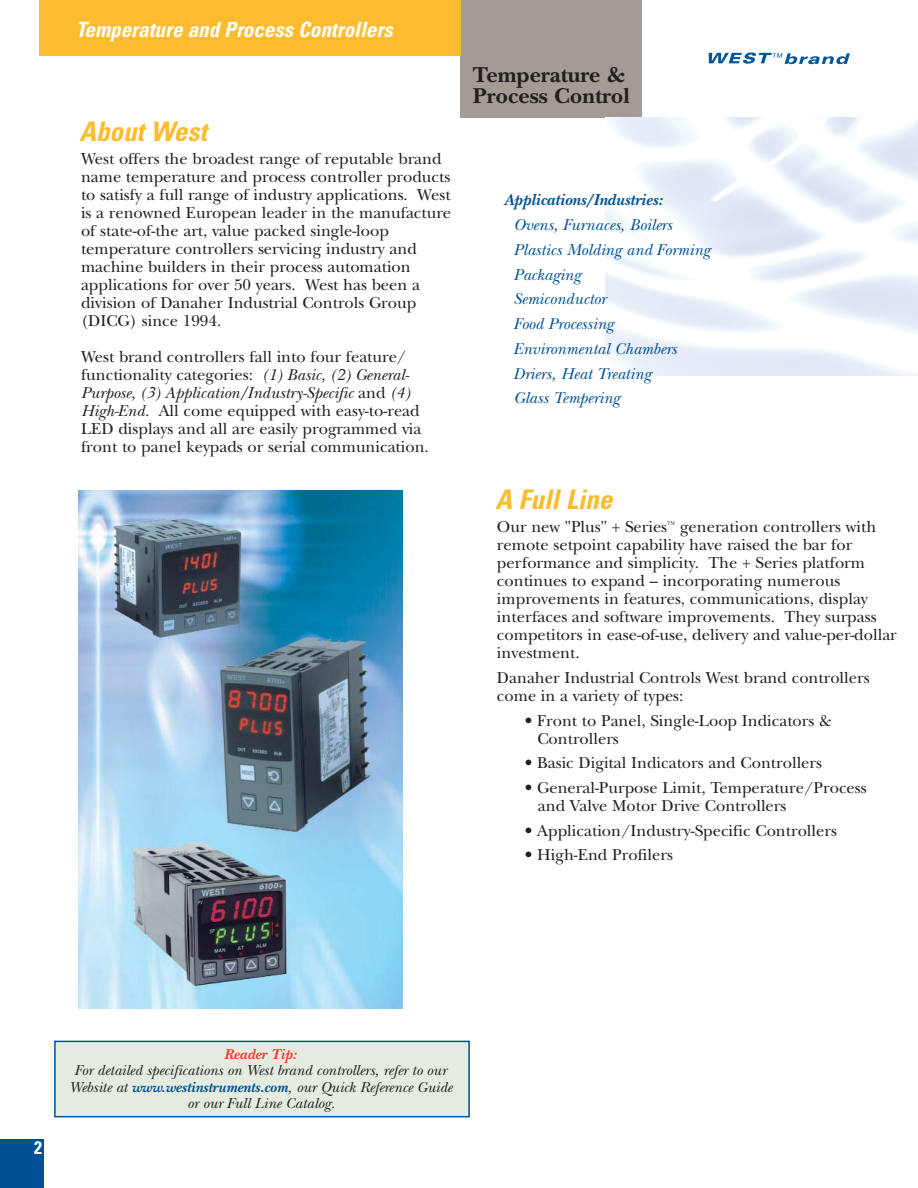
<style>
.page{position:relative;width:918px;height:1188px;background:#fff}
.page>*{position:absolute;margin:0;border:0;box-sizing:border-box;transform-origin:0 0}
.t1{font:italic 700 condensed 27px "Univers";color:#fdbb30}
.t2{font:700 22.5px/21px "New Baskerville";color:#231f20}
.t3{font:italic 700 condensed 21px "Univers";color:#fff}
.t4{font:700 condensed 18px "Univers";color:#fff}
.t5{font:16.5px/18px "New Baskerville";color:#231f20}
.t6{font:italic 16.5px/24.8px "New Baskerville";color:#005295}
.t7{font:italic 700 16.5px "New Baskerville";color:#005295}
.t8{font:italic 15px/16.5px "New Baskerville";color:#231f20;text-align:center}
.t9{font:italic 700 15px "New Baskerville";color:#ef3e33}
.s1{font-style:italic}
.s2{font-weight:700;color:#005295}
</style>
<div class="page">
<div style="left:0;top:1139px;width:43px;height:49px;background:#005295"></div>
<div style="left:55px;top:1041px;width:414px;height:76px;background:#e4ece0"></div>
<div style="left:54px;top:1041px;width:416px;height:76px;border:2px solid #005295"></div>
<div style="left:460px;top:0;width:182px;height:117px;background:#a39c96"></div>
<div style="left:39px;top:0;width:421px;height:55px;background:#fdbb30"></div>
<svg style="left:709px;top:53px;width:141px;height:11px"></svg>
<img style="left:79px;top:491px;width:324px;height:517px">
<p class="t3" style="left:76px;top:22px;width:323px">Temperature and Process Controllers</p>
<h1 class="t1" style="left:80px;top:121px;width:134px">AboutWest</h1>
<p class="t5" style="left:81px;top:152px;width:372px">West offers the broadest range of reputable brand name temperature and process controller products to satisfy a full range of industry applications. West is a renowned European leader in the manufacture of state-of-the art, value packed single-loop temperature controllers servicing industry and machine builders in their process automation applications for over 50 years. West has been a division of Danaher Industrial Controls Group (DICG) since 1994.</p>
<p class="t5" style="left:81px;top:350px;width:349px">West brand controllers fall into four feature/ functionality categories: <span class="s1">(1) Basic, (2) General-Purpose, (3) Application/Industry-Specific</span> and <span class="s1">(4)<br>High-End.</span> All come equipped with easy-to-read LED displays and all are easily programmed via front to panel keypads or serial communication.</p>
<h2 class="t2" style="left:473px;top:67px;width:158px">Temperature &amp;<br>Process Control</h2>
<p class="t7" style="left:504px;top:194px;width:160px">Applications/Industries:</p>
<p class="t6" style="left:513px;top:214px;width:198px">Ovens, Furnaces, Boilers<br>Plastics Molding and Forming<br>Packaging<br>Semiconductor<br>Food Processing<br>Environmental Chambers<br>Driers, Heat Treating<br>Glass Tempering</p>
<h1 class="t1" style="left:496px;top:489px;width:124px">A FullLine</h1>
<p class="t5" style="left:497px;top:520px;width:401px">Our new "Plus" + Series<sup>™</sup> generation controllers with remote setpoint capability have raised the bar for performance and simplicity. The + Series platform continues to expand – incorporating numerous improvements in features, communications, display interfaces and software improvements. They surpass competitors in ease-of-use, delivery and value-per-dollar investment.</p>
<p class="t5" style="left:497px;top:670px;width:374px">Danaher Industrial Controls West brand controllers come in a variety of types:</p>
<p class="t5" style="left:537px;top:713px;width:295px;text-indent:-12px">• Front to Panel, Single-Loop Indicators &amp;<br>Controllers</p>
<p class="t5" style="left:525px;top:756px;width:299px">• Basic Digital Indicators and Controllers</p>
<p class="t5" style="left:538px;top:781px;width:330px;text-indent:-13px">• General-Purpose Limit, Temperature/Process and Valve Motor Drive Controllers</p>
<p class="t5" style="left:525px;top:823px;width:313px">• Application/Industry-Specific Controllers</p>
<p class="t5" style="left:525px;top:848px;width:149px">• High-End Profilers</p>
<p class="t4" style="left:34px;top:1141px;width:9px">2</p>
<p class="t9" style="left:224px;top:1049px;width:74px">Reader Tip:</p>
<p class="t8" style="left:69px;top:1064px;width:385px">For detailed specifications on West brand controllers, refer to our<br>Website at <span class="s2">www.westinstruments.com</span>, our Quick Reference Guide or our Full Line Catalog.</p>
</div>
